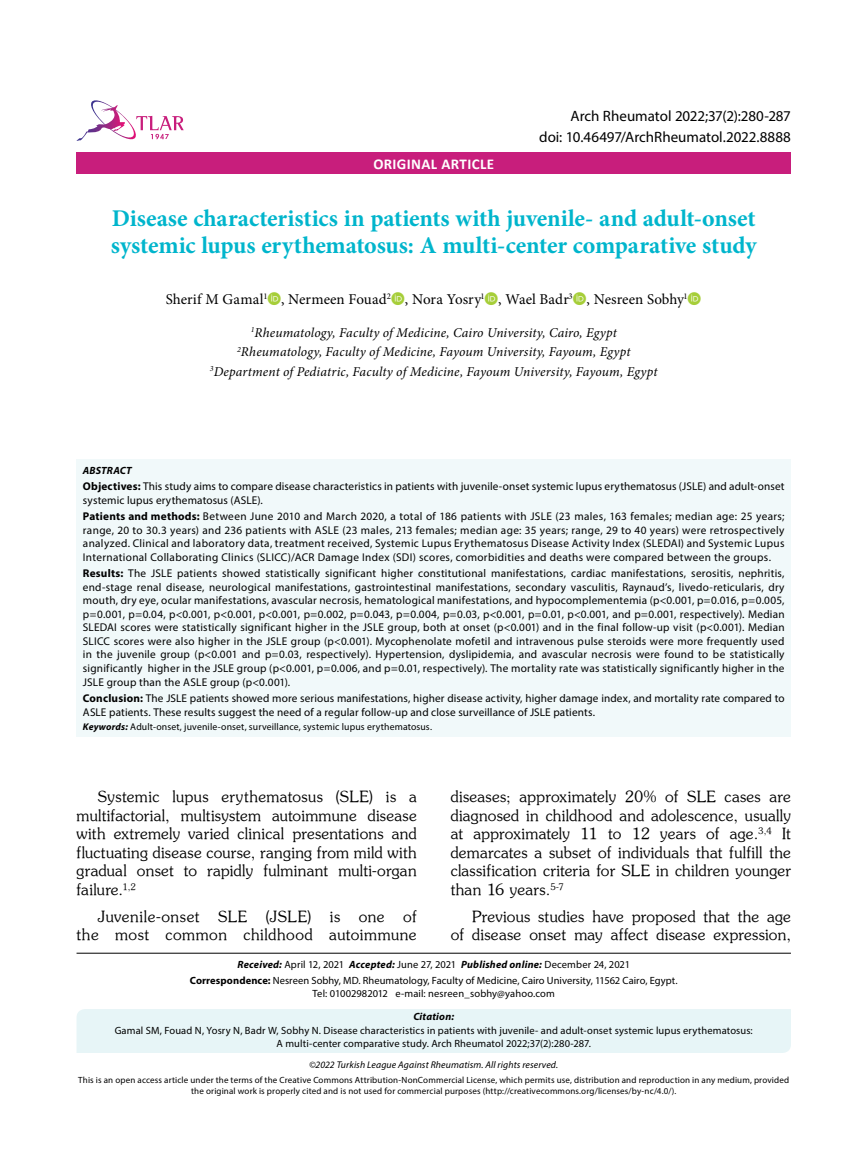
<style>
.page{position:relative;width:859px;height:1170px;background:#fff}
.page>*{position:absolute;margin:0;border:0;box-sizing:border-box;transform-origin:0 0}
.t1{font:700 24px/27px "Minion Pro";letter-spacing:-.005em;color:#00b5cc}
.t2{font:15.45px/18.6px "Souvenir Turk";letter-spacing:.02em;color:#000;text-align:justify}
.t3{font:15px "Myriad Pro";color:#000}
.t4{font:15px "Minion Pro";color:#000}
.t5{font:700 15px "Calibri";letter-spacing:.02em;color:#fff}
.t6{font:italic 13.5px/19.5px "Minion Pro";letter-spacing:.005em;color:#000;text-align:center}
.t7{font:11.25px/13.5px "Myriad Pro";letter-spacing:.01em;color:#000}
.t8{font:10.5px/16.8px "Myriad Pro";letter-spacing:.01em;color:#000;text-align:center}
.t9{font:italic 700 10.5px "Myriad Pro";letter-spacing:.02em;color:#000}
.t10{font:9.75px "Myriad Pro";letter-spacing:.015em;color:#000}
.t11{font:italic 9.75px "Myriad Pro";letter-spacing:.01em;color:#000}
.t12{font:9px/10.8px "Myriad Pro";letter-spacing:.015em;color:#000;text-align:center}
.s1{font-weight:700}
.s2{font-weight:700;font-style:italic}
</style>
<div class="page">
<div style="left:77px;top:152px;width:714px;height:22px;background:#c81e7c"></div>
<svg style="left:76px;top:100px;width:108px;height:41px"></svg>
<div style="left:77px;top:459px;width:714px;height:277px;background:#f1f9fa"></div>
<hr style="left:77px;top:952px;width:714px;height:1px;background:#000">
<div style="left:77px;top:1009px;width:714px;height:43px;background:#e7f5f7"></div>
<h3 class="t3" style="left:570px;top:107px;width:222px">Arch Rheumatol 2022;37(2):280-287</h3>
<h3 class="t3" style="left:539px;top:127px;width:253px">doi: 10.46497/ArchRheumatol.2022.8888</h3>
<h3 class="t5" style="left:373px;top:153px;width:122px">ORIGINAL ARTICLE</h3>
<h1 class="t1" style="left:111px;top:204px;width:647px">Disease characteristics in patients with juvenile- and adult-onset systemic lupus erythematosus: A multi-center comparative study</h1>
<h3 class="t4" style="left:166px;top:289px;width:523px">Sherif M Gamal<sup>1</sup> , Nermeen Fouad<sup>2</sup> , Nora Yosry<sup>1</sup> , Wael Badr<sup>3</sup> , Nesreen Sobhy<sup>1</sup></h3>
<p class="t6" style="left:210px;top:323px;width:449px"><sup>1</sup>Rheumatology, Faculty of Medicine, Cairo University, Cairo, Egypt<br><sup>2</sup>Rheumatology, Faculty of Medicine, Fayoum University, Fayoum, Egypt<br><sup>3</sup>Department of Pediatric, Faculty of Medicine, Fayoum University, Fayoum, Egypt</p>
<p class="t9" style="left:83px;top:463px;width:50px">ABSTRACT</p>
<p class="t7" style="left:83px;top:479px;width:703px"><span class="s1">Objectives:</span> This study aims to compare disease characteristics in patients with juvenile-onset systemic lupus erythematosus (JSLE) and adult-onset systemic lupus erythematosus (ASLE).</p>
<p class="t7" style="left:83px;top:509px;width:703px;text-align:justify"><span class="s1">Patients and methods:</span> Between June 2010 and March 2020, a total of 186 patients with JSLE (23 males, 163 females; median age: 25 years; range, 20 to 30.3 years) and 236 patients with ASLE (23 males, 213 females; median age: 35 years; range, 29 to 40 years) were retrospectively analyzed. Clinical and laboratory data, treatment received, Systemic Lupus Erythematosus Disease Activity Index (SLEDAI) and Systemic Lupus International Collaborating Clinics (SLICC)/ACR Damage Index (SDI) scores, comorbidities and deaths were compared between the groups.</p>
<p class="t7" style="left:83px;top:566px;width:703px;text-align:justify"><span class="s1">Results:</span> The JSLE patients showed statistically significant higher constitutional manifestations, cardiac manifestations, serositis, nephritis, end-stage renal disease, neurological manifestations, gastrointestinal manifestations, secondary vasculitis, Raynaud’s, livedo-reticularis, dry mouth, dry eye, ocular manifestations, avascular necrosis, hematological manifestations, and hypocomplementemia (p&lt;0.001, p=0.016, p=0.005, p=0.001, p=0.04, p&lt;0.001, p&lt;0.001, p&lt;0.001, p=0.002, p=0.043, p=0.004, p=0.03, p&lt;0.001, p=0.01, p&lt;0.001, and p=0.001, respectively). Median SLEDAI scores were statistically significant higher in the JSLE group, both at onset (p&lt;0.001) and in the final follow-up visit (p&lt;0.001). Median SLICC scores were also higher in the JSLE group (p&lt;0.001). Mycophenolate mofetil and intravenous pulse steroids were more frequently used in the juvenile group (p&lt;0.001 and p=0.03, respectively). Hypertension, dyslipidemia, and avascular necrosis were found to be statistically significantly higher in the JSLE group (p&lt;0.001, p=0.006, and p=0.01, respectively). The mortality rate was statistically significantly higher in the JSLE group than the ASLE group (p&lt;0.001).</p>
<p class="t7" style="left:83px;top:691px;width:703px"><span class="s1">Conclusion:</span> The JSLE patients showed more serious manifestations, higher disease activity, higher damage index, and mortality rate compared to<br>ASLE patients. These results suggest the need of a regular follow-up and close surveillance of JSLE patients.</p>
<p class="t10" style="left:83px;top:720px;width:351px"><span class="s2">Keywords:</span> Adult-onset, juvenile-onset, surveillance, systemic lupus erythematosus.</p>
<p class="t2" style="left:451px;top:786px;width:342px">diseases; approximately 20% of SLE cases are diagnosed in childhood and adolescence, usually at approximately 11 to 12 years of age.<sup>3,4</sup> It demarcates a subset of individuals that fulfill the classification criteria for SLE in children younger than 16 years.<sup>5-7</sup></p>
<h2 class="t2" style="left:451px;top:906px;width:342px;text-align:right">Previous studies have proposed that the age<br>of disease onset may affect disease expression,</h2>
<p class="t8" style="left:190px;top:955px;width:489px"><span class="s2">Received:</span> April 12, 2021 <span class="s2">Accepted:</span> June 27, 2021 <span class="s2">Published online:</span> December 24, 2021<br><span class="s1">Correspondence:</span> Nesreen Sobhy, MD. Rheumatology, Faculty of Medicine, Cairo University, 11562 Cairo, Egypt.</p>
<p class="t8" style="left:313px;top:984px;width:244px">Tel: 01002982012 e-mail: nesreen_sobhy@yahoo.com</p>
<p class="t9" style="left:413px;top:1009px;width:42px">Citation:</p>
<p class="t8" style="left:115px;top:1024px;width:640px;line-height:12.6px">Gamal SM, Fouad N, Yosry N, Badr W, Sobhy N. Disease characteristics in patients with juvenile- and adult-onset systemic lupus erythematosus:<br>A multi-center comparative study. Arch Rheumatol 2022;37(2):280-287.</p>
<p class="t11" style="left:309px;top:1058px;width:251px">©2022 Turkish League Against Rheumatism. All rights reserved.</p>
<p class="t12" style="left:78px;top:1074px;width:713px">This is an open access article under the terms of the Creative Commons Attribution-NonCommercial License, which permits use, distribution and reproduction in any medium, provided the original work is properly cited and is not used for commercial purposes (http://creativecommons.org/licenses/by-nc/4.0/).</p>
<p class="t2" style="left:77px;top:786px;width:342px;text-indent:21px">Systemic lupus erythematosus (SLE) is a multifactorial, multisystem autoimmune disease with extremely varied clinical presentations and fluctuating disease course, ranging from mild with gradual onset to rapidly fulminant multi-organ failure.<sup>1,2</sup></p>
<h2 class="t2" style="left:77px;top:906px;width:342px;text-align:right">Juvenile-onset SLE (JSLE) is one of the most common childhood autoimmune</h2>
</div>
